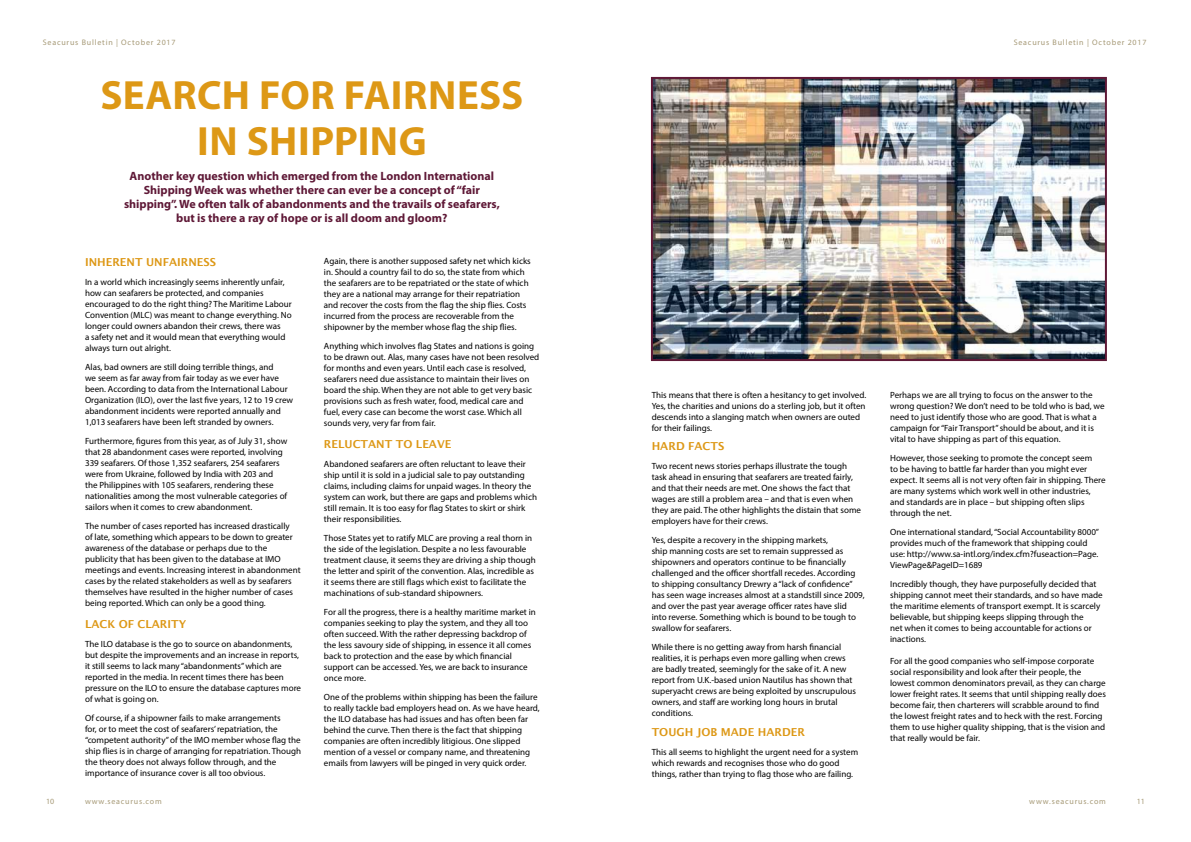
<style>
.page{position:relative;width:1191px;height:842px;background:#fff}
.page>*{position:absolute;margin:0;border:0;box-sizing:border-box;transform-origin:0 0}
.t1{font:700 41px/46px "Myriad Pro";letter-spacing:.01em;color:#dd9816;text-align:center}
.t2{font:700 12px/14px "Myriad Pro";color:#5f1937;text-align:center}
.t3{font:600 11px "Lucida Sans";color:#dd9816}
.t4{font:9px/11px "Myriad Pro";color:#000}
.t5{font:8px "Myriad Pro";letter-spacing:.1em;color:#a69976}
</style>
<div class="page">
<img style="left:654px;top:80px;width:450px;height:278px">
<div style="left:651px;top:77px;width:456px;height:284px;border:2px solid #5f1937"></div>
<p class="t5" style="left:43px;top:37px;width:134px">Seacurus Bulletin | October 2017</p>
<h1 class="t1" style="left:100px;top:71px;width:424px">SEARCH FOR FAIRNESS<br>IN SHIPPING</h1>
<p class="t2" style="left:124px;top:169px;width:377px">Another key question which emerged from the London International Shipping Week was whether there can ever be a concept of “fair shipping”. We often talk of abandonments and the travails of seafarers, but is there a ray of hope or is all doom and gloom?</p>
<p class="t3" style="left:85px;top:255px;width:132px">INHERENT UNFAIRNESS</p>
<p class="t4" style="left:85px;top:276px;width:208px">In a world which increasingly seems inherently unfair, how can seafarers be protected, and companies encouraged to do the right thing? The Maritime Labour Convention (MLC) was meant to change everything. No longer could owners abandon their crews, there was<br>a safety net and it would mean that everything would always turn out alright.</p>
<p class="t4" style="left:85px;top:361px;width:210px">Alas, bad owners are still doing terrible things, and<br>we seem as far away from fair today as we ever have been. According to data from the International Labour Organization (ILO), over the last five years, 12 to 19 crew abandonment incidents were reported annually and 1,013 seafarers have been left stranded by owners.</p>
<p class="t4" style="left:85px;top:435px;width:204px">Furthermore, figures from this year, as of July 31, show that 28 abandonment cases were reported, involving 339 seafarers. Of those 1,352 seafarers, 254 seafarers were from Ukraine, followed by India with 203 and the Philippines with 105 seafarers, rendering these nationalities among the most vulnerable categories of sailors when it comes to crew abandonment.</p>
<p class="t4" style="left:85px;top:520px;width:217px">The number of cases reported has increased drastically<br>of late, something which appears to be down to greater awareness of the database or perhaps due to the publicity that has been given to the database at IMO meetings and events. Increasing interest in abandonment cases by the related stakeholders as well as by seafarers themselves have resulted in the higher number of cases being reported. Which can only be a good thing.</p>
<p class="t3" style="left:85px;top:617px;width:103px">LACK OF CLARITY</p>
<p class="t4" style="left:85px;top:638px;width:217px">The ILO database is the go to source on abandonments, but despite the improvements and an increase in reports, it still seems to lack many “abandonments” which are reported in the media. In recent times there has been pressure on the ILO to ensure the database captures more of what is going on.</p>
<p class="t4" style="left:85px;top:712px;width:218px">Of course, if a shipowner fails to make arrangements<br>for, or to meet the cost of seafarers’ repatriation, the “competent authority” of the IMO member whose flag the ship flies is in charge of arranging for repatriation. Though the theory does not always follow through, and the importance of insurance cover is all too obvious.</p>
<p class="t4" style="left:324px;top:255px;width:208px">Again, there is another supposed safety net which kicks in. Should a country fail to do so, the state from which the seafarers are to be repatriated or the state of which they are a national may arrange for their repatriation and recover the costs from the flag the ship flies. Costs incurred from the process are recoverable from the shipowner by the member whose flag the ship flies.</p>
<p class="t4" style="left:324px;top:340px;width:217px">Anything which involves flag States and nations is going to be drawn out. Alas, many cases have not been resolved for months and even years. Until each case is resolved, seafarers need due assistance to maintain their lives on board the ship. When they are not able to get very basic provisions such as fresh water, food, medical care and fuel, every case can become the worst case. Which all sounds very, very far from fair.</p>
<p class="t3" style="left:324px;top:438px;width:129px">RELUCTANT TO LEAVE</p>
<p class="t4" style="left:324px;top:458px;width:215px">Abandoned seafarers are often reluctant to leave their ship until it is sold in a judicial sale to pay outstanding claims, including claims for unpaid wages. In theory the system can work, but there are gaps and problems which still remain. It is too easy for flag States to skirt or shirk their responsibilities.</p>
<p class="t4" style="left:324px;top:532px;width:213px">Those States yet to ratify MLC are proving a real thorn in the side of the legislation. Despite a no less favourable treatment clause, it seems they are driving a ship though the letter and spirit of the convention. Alas, incredible as it seems there are still flags which exist to facilitate the machinations of sub-standard shipowners.</p>
<p class="t4" style="left:324px;top:606px;width:213px">For all the progress, there is a healthy maritime market in companies seeking to play the system, and they all too often succeed. With the rather depressing backdrop of the less savoury side of shipping, in essence it all comes back to protection and the ease by which financial support can be accessed. Yes, we are back to insurance once more.</p>
<p class="t4" style="left:324px;top:691px;width:217px">One of the problems within shipping has been the failure to really tackle bad employers head on. As we have heard, the ILO database has had issues and has often been far behind the curve. Then there is the fact that shipping companies are often incredibly litigious. One slipped mention of a vessel or company name, and threatening emails from lawyers will be pinged in very quick order.</p>
<p class="t5" style="left:1013px;top:37px;width:134px">Seacurus Bulletin | October 2017</p>
<p class="t4" style="left:651px;top:390px;width:216px">This means that there is often a hesitancy to get involved.<br>Yes, the charities and unions do a sterling job, but it often descends into a slanging match when owners are outed for their failings.</p>
<p class="t3" style="left:651px;top:440px;width:74px">HARD FACTS</p>
<p class="t4" style="left:651px;top:461px;width:211px">Two recent news stories perhaps illustrate the tough task ahead in ensuring that seafarers are treated fairly, and that their needs are met. One shows the fact that wages are still a problem area – and that is even when they are paid. The other highlights the distain that some employers have for their crews.</p>
<p class="t4" style="left:651px;top:535px;width:214px">Yes, despite a recovery in the shipping markets,<br>ship manning costs are set to remain suppressed as shipowners and operators continue to be financially challenged and the officer shortfall recedes. According to shipping consultancy Drewry a “lack of confidence” has seen wage increases almost at a standstill since 2009, and over the past year average officer rates have slid<br>into reverse. Something which is bound to be tough to swallow for seafarers.</p>
<p class="t4" style="left:651px;top:642px;width:206px">While there is no getting away from harsh financial realities, it is perhaps even more galling when crews are badly treated, seemingly for the sake of it. A new report from U.K.-based union Nautilus has shown that superyacht crews are being exploited by unscrupulous owners, and staff are working long hours in brutal conditions.</p>
<p class="t3" style="left:651px;top:725px;width:155px">TOUGH JOB MADE HARDER</p>
<p class="t4" style="left:651px;top:746px;width:208px">This all seems to highlight the urgent need for a system which rewards and recognises those who do good things, rather than trying to flag those who are failing.</p>
<p class="t4" style="left:890px;top:390px;width:216px">Perhaps we are all trying to focus on the answer to the wrong question? We don’t need to be told who is bad, we need to just identify those who are good. That is what a campaign for “Fair Transport” should be about, and it is vital to have shipping as part of this equation.</p>
<p class="t4" style="left:890px;top:453px;width:217px">However, those seeking to promote the concept seem<br>to be having to battle far harder than you might ever expect. It seems all is not very often fair in shipping. There are many systems which work well in other industries, and standards are in place – but shipping often slips through the net.</p>
<p class="t4" style="left:890px;top:527px;width:210px">One international standard, “Social Accountability 8000” provides much of the framework that shipping could use: http://www.sa-intl.org/index.cfm?fuseaction=Page.<br>ViewPage&amp;PageID=1689</p>
<p class="t4" style="left:890px;top:579px;width:214px">Incredibly though, they have purposefully decided that shipping cannot meet their standards, and so have made the maritime elements of transport exempt. It is scarcely believable, but shipping keeps slipping through the<br>net when it comes to being accountable for actions or inactions.</p>
<p class="t4" style="left:890px;top:656px;width:217px">For all the good companies who self-impose corporate social responsibility and look after their people, the lowest common denominators prevail, as they can charge lower freight rates. It seems that until shipping really does become fair, then charterers will scrabble around to find the lowest freight rates and to heck with the rest. Forcing them to use higher quality shipping, that is the vision and that really would be fair.</p>
<p class="t5" style="left:46px;top:796px;width:10px">10</p>
<p class="t5" style="left:85px;top:796px;width:78px">www.seacurus.com</p>
<p class="t5" style="left:1029px;top:796px;width:78px">www.seacurus.com</p>
<p class="t5" style="left:1136px;top:796px;width:10px">11</p>
</div>
